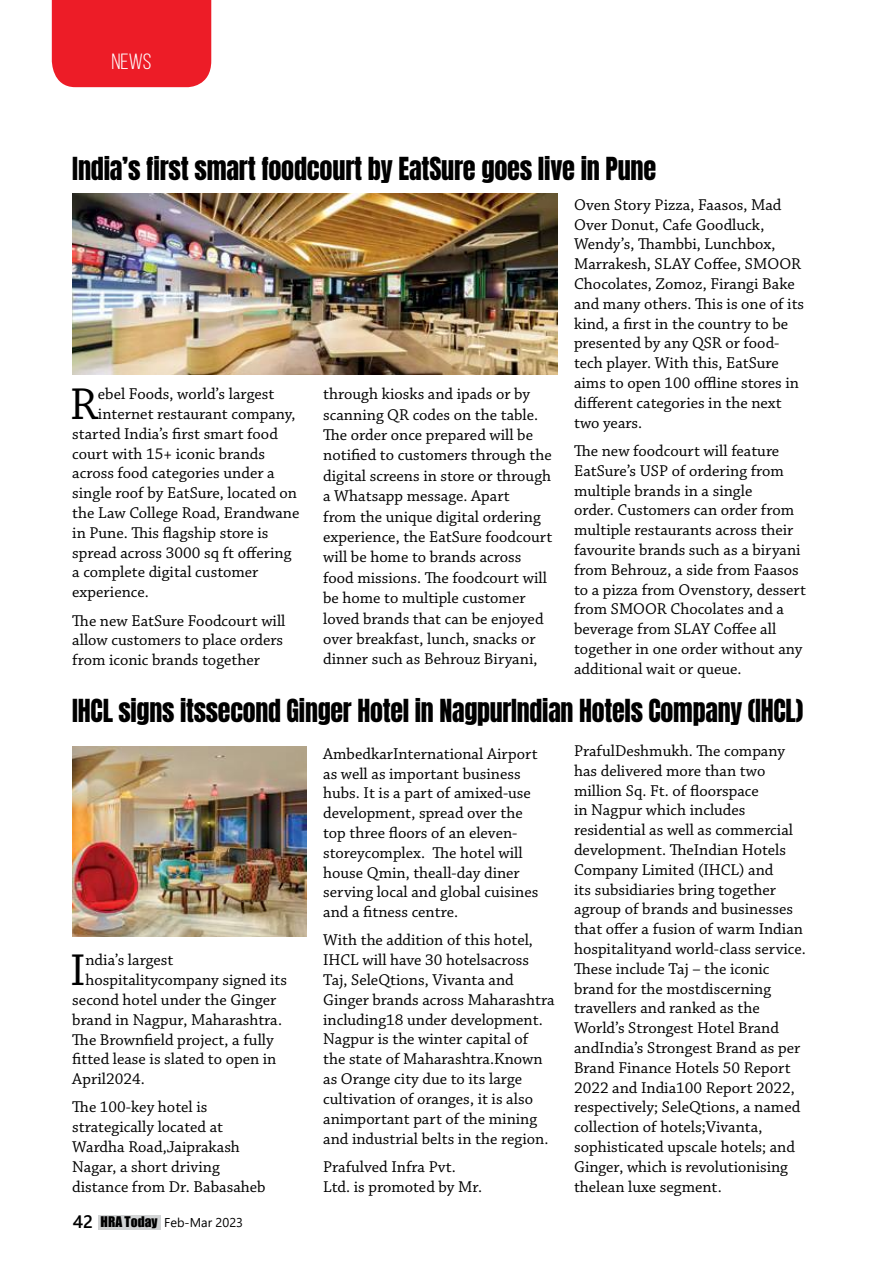
<style>
.page{position:relative;width:893px;height:1263px;background:#fff}
.page>*{position:absolute;margin:0;border:0;box-sizing:border-box;transform-origin:0 0}
.t1{font:46.95px "Chaparral Pro";color:#000}
.t2{font:27px "Anton";letter-spacing:-.01em;color:#000;scale:.96 1}
.t3{font:27px "Anton";letter-spacing:-.01em;color:#000}
.t4{font:22.05px "Bebas Neue";color:#fff;scale:1.06 1}
.t5{font:16.5px/19.8px "Chaparral Pro";color:#000}
.t6{font:12.75px "Segoe UI";color:#000}
.s1{font-weight:600;font-size:18px}
.s2{font-family:"Impact";font-size:13.5px}
</style>
<div class="page">
<div style="left:99px;top:1215px;width:62px;height:14px;background:#d1d3d4"></div>
<img style="left:72px;top:193px;width:485px;height:181px">
<img style="left:72px;top:746px;width:234px;height:190px">
<div style="left:52px;top:0;width:159px;height:87px;background:#ed1c27"></div>
<h3 class="t4" style="left:111px;top:49px;width:39px">NEWS</h3>
<h2 class="t3" style="left:72px;top:154px;width:586px">India’s first smart foodcourt by EatSure goes live in Pune</h2>
<p class="t5" style="left:574px;top:195px;width:232px">Oven Story Pizza, Faasos, Mad<br>Over Donut, Cafe Goodluck,<br>Wendy’s, Thambbi, Lunchbox,<br>Marrakesh, SLAY Coffee, SMOOR<br>Chocolates, Zomoz, Firangi Bake and many others. This is one of its kind, a first in the country to be presented by any QSR or food&shy;tech player. With this, EatSure aims to open 100 offline stores in different categories in the next two years.</p>
<p class="t5" style="left:574px;top:441px;width:233px">The new foodcourt will feature<br>EatSure’s USP of ordering from multiple brands in a single<br>order. Customers can order from multiple restaurants across their favourite brands such as a biryani from Behrouz, a side from Faasos to a pizza from Ovenstory, dessert from SMOOR Chocolates and a beverage from SLAY Coffee all together in one order without any additional wait or queue.</p>
<h2 class="t2" style="left:72px;top:697px;width:763px">IHCL signs itssecond Ginger Hotel in NagpurIndian Hotels Company (IHCL)</h2>
<h1 class="t1" style="left:70px;top:378px;width:30px">R</h1>
<p class="t5" style="left:98px;top:385px;width:178px">ebel Foods, world’s largest</p>
<p class="t5" style="left:323px;top:384px;width:231px;line-height:20.4px">through kiosks and ipads or by scanning QR codes on the table.<br>The order once prepared will be notified to customers through the digital screens in store or through a Whatsapp message. Apart<br>from the unique digital ordering experience, the EatSure foodcourt will be home to brands across food missions. The foodcourt will be home to multiple customer loved brands that can be enjoyed over breakfast, lunch, snacks or dinner such as Behrouz Biryani,</p>
<p class="t5" style="left:98px;top:404px;width:199px">internet restaurant company,</p>
<p class="t5" style="left:72px;top:424px;width:207px">started India’s first smart food</p>
<p class="t5" style="left:72px;top:444px;width:194px">court with 15+ iconic brands</p>
<p class="t5" style="left:72px;top:464px;width:204px">across food categories under a</p>
<p class="t5" style="left:72px;top:484px;width:226px">single roof by EatSure, located on</p>
<p class="t5" style="left:72px;top:503px;width:229px">the Law College Road, Erandwane</p>
<p class="t5" style="left:72px;top:523px;width:198px">in Pune. This flagship store is</p>
<p class="t5" style="left:72px;top:543px;width:221px">spread across 3000 sq ft offering</p>
<p class="t5" style="left:72px;top:563px;width:188px">a complete digital customer</p>
<p class="t5" style="left:72px;top:583px;width:78px">experience.</p>
<p class="t5" style="left:72px;top:611px;width:215px">The new EatSure Foodcourt will allow customers to place orders from iconic brands together</p>
<h1 class="t1" style="left:70px;top:944px;width:17px">I</h1>
<p class="t5" style="left:85px;top:951px;width:90px">ndia’s largest</p>
<p class="t5" style="left:85px;top:971px;width:203px">hospitalitycompany signed its</p>
<p class="t5" style="left:72px;top:990px;width:205px">second hotel under the Ginger</p>
<p class="t5" style="left:72px;top:1010px;width:211px">brand in Nagpur, Maharashtra.</p>
<p class="t5" style="left:72px;top:1030px;width:203px">The Brownfield project, a fully</p>
<p class="t5" style="left:72px;top:1050px;width:206px">fitted lease is slated to open in</p>
<p class="t5" style="left:72px;top:1070px;width:74px">April2024.</p>
<p class="t5" style="left:72px;top:1098px;width:195px">The 100-key hotel is strategically located at<br>Wardha Road,Jaiprakash<br>Nagar, a short driving distance from Dr. Babasaheb</p>
<p class="t6" style="left:73px;top:1210px;width:172px"><span class="s1">42</span> <span class="s2">HRA Today</span> Feb-Mar 2023</p>
<p class="t5" style="left:323px;top:744px;width:217px">AmbedkarInternational Airport as well as important business hubs. It is a part of amixed-use development, spread over the top three floors of an eleven&shy;storeycomplex. The hotel will house Qmin, theall-day diner serving local and global cuisines and a fitness centre.</p>
<p class="t5" style="left:323px;top:931px;width:233px">With the addition of this hotel,<br>IHCL will have 30 hotelsacross<br>Taj, SeleQtions, Vivanta and<br>Ginger brands across Maharashtra including18 under development.<br>Nagpur is the winter capital of the state of Maharashtra.Known as Orange city due to its large cultivation of oranges, it is also animportant part of the mining and industrial belts in the region.</p>
<p class="t5" style="left:323px;top:1157px;width:161px">Prafulved Infra Pvt.<br>Ltd. is promoted by Mr.</p>
<p class="t5" style="left:574px;top:741px;width:233px">PrafulDeshmukh. The company has delivered more than two million Sq. Ft. of floorspace<br>in Nagpur which includes residential as well as commercial development. TheIndian Hotels<br>Company Limited (IHCL) and<br>its subsidiaries bring together agroup of brands and businesses that offer a fusion of warm Indian hospitalityand world-class service.<br>These include Taj – the iconic brand for the mostdiscerning travellers and ranked as the<br>World’s Strongest Hotel Brand andIndia’s Strongest Brand as per<br>Brand Finance Hotels 50 Report<br>2022 and India100 Report 2022, respectively; SeleQtions, a named collection of hotels;Vivanta, sophisticated upscale hotels; and<br>Ginger, which is revolutionising thelean luxe segment.</p>
</div>
